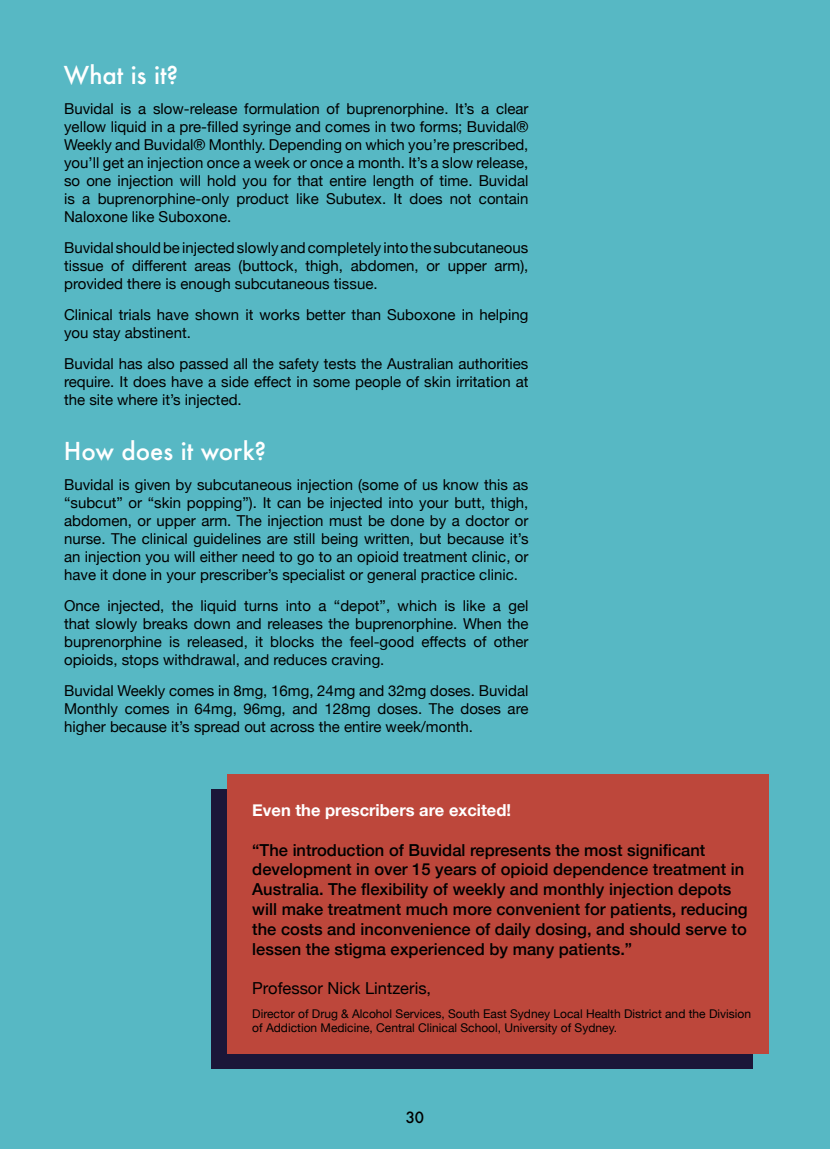
<style>
.page{position:relative;width:830px;height:1149px;background:#fff}
.page>*{position:absolute;margin:0;border:0;box-sizing:border-box;transform-origin:0 0}
.t1{font:500 24px "Futura";color:#fff}
.t2{font:500 16.5px/19.8px "Helvetica Neue";color:#000}
.t3{font:700 16.5px "Helvetica Neue";color:#fff}
.t4{font:16.5px "Helvetica Neue";color:#000}
.t5{font:15px/18px "Helvetica Neue";color:#000;text-align:justify}
.t6{font:500 15px "Futura";color:#000}
.t7{font:12px/13.5px "Helvetica Neue";color:#000}
</style>
<div class="page">
<div style="left:0;top:0;width:829px;height:1148px;background:#57b8c4"></div>
<div style="left:211px;top:788px;width:541px;height:279px;background:#1b1638"></div>
<div style="left:227px;top:774px;width:541px;height:279px;background:#bd473b"></div>
<h1 class="t1" style="left:64px;top:58px;width:116px">What is it?</h1>
<p class="t5" style="left:64px;top:101px;width:465px">Buvidal is a slow-release formulation of buprenorphine. It’s a clear yellow liquid in a pre-filled syringe and comes in two forms; Buvidal® Weekly and Buvidal® Monthly. Depending on which you’re prescribed, you’ll get an injection once a week or once a month. It’s a slow release, so one injection will hold you for that entire length of time. Buvidal is a buprenorphine-only product like Subutex. It does not contain Naloxone like Suboxone.</p>
<p class="t5" style="left:64px;top:239px;width:465px">Buvidal should be injected slowly and completely into the subcutaneous tissue of different areas (buttock, thigh, abdomen, or upper arm), provided there is enough subcutaneous tissue.</p>
<p class="t5" style="left:64px;top:306px;width:465px">Clinical trials have shown it works better than Suboxone in helping you stay abstinent.</p>
<p class="t5" style="left:64px;top:355px;width:465px">Buvidal has also passed all the safety tests the Australian authorities require. It does have a side effect in some people of skin irritation at the site where it’s injected.</p>
<h1 class="t1" style="left:64px;top:434px;width:204px">How does it work?</h1>
<p class="t5" style="left:64px;top:476px;width:465px">Buvidal is given by subcutaneous injection (some of us know this as “subcut” or “skin popping”). It can be injected into your butt, thigh, abdomen, or upper arm. The injection must be done by a doctor or nurse. The clinical guidelines are still being written, but because it’s an injection you will either need to go to an opioid treatment clinic, or have it done in your prescriber’s specialist or general practice clinic.</p>
<p class="t5" style="left:64px;top:597px;width:465px">Once injected, the liquid turns into a “depot”, which is like a gel that slowly breaks down and releases the buprenorphine. When the buprenorphine is released, it blocks the feel-good effects of other opioids, stops withdrawal, and reduces craving.</p>
<p class="t5" style="left:64px;top:682px;width:465px">Buvidal Weekly comes in 8mg, 16mg, 24mg and 32mg doses. Buvidal Monthly comes in 64mg, 96mg, and 128mg doses. The doses are higher because it’s spread out across the entire week/month.</p>
<p class="t3" style="left:252px;top:796px;width:260px">Even the prescribers are excited!</p>
<p class="t2" style="left:252px;top:838px;width:496px">“The introduction of Buvidal represents the most significant development in over 15 years of opioid dependence treatment in Australia. The flexibility of weekly and monthly injection depots will make treatment much more convenient for patients, reducing the costs and inconvenience of daily dosing, and should serve to lessen the stigma experienced by many patients.”</p>
<p class="t4" style="left:252px;top:976px;width:180px">Professor Nick Lintzeris,</p>
<p class="t7" style="left:252px;top:1007px;width:500px">Director of Drug &amp; Alcohol Services, South East Sydney Local Health District and the Division of Addiction Medicine, Central Clinical School, University of Sydney.</p>
<p class="t6" style="left:405px;top:1106px;width:20px">30</p>
</div>
